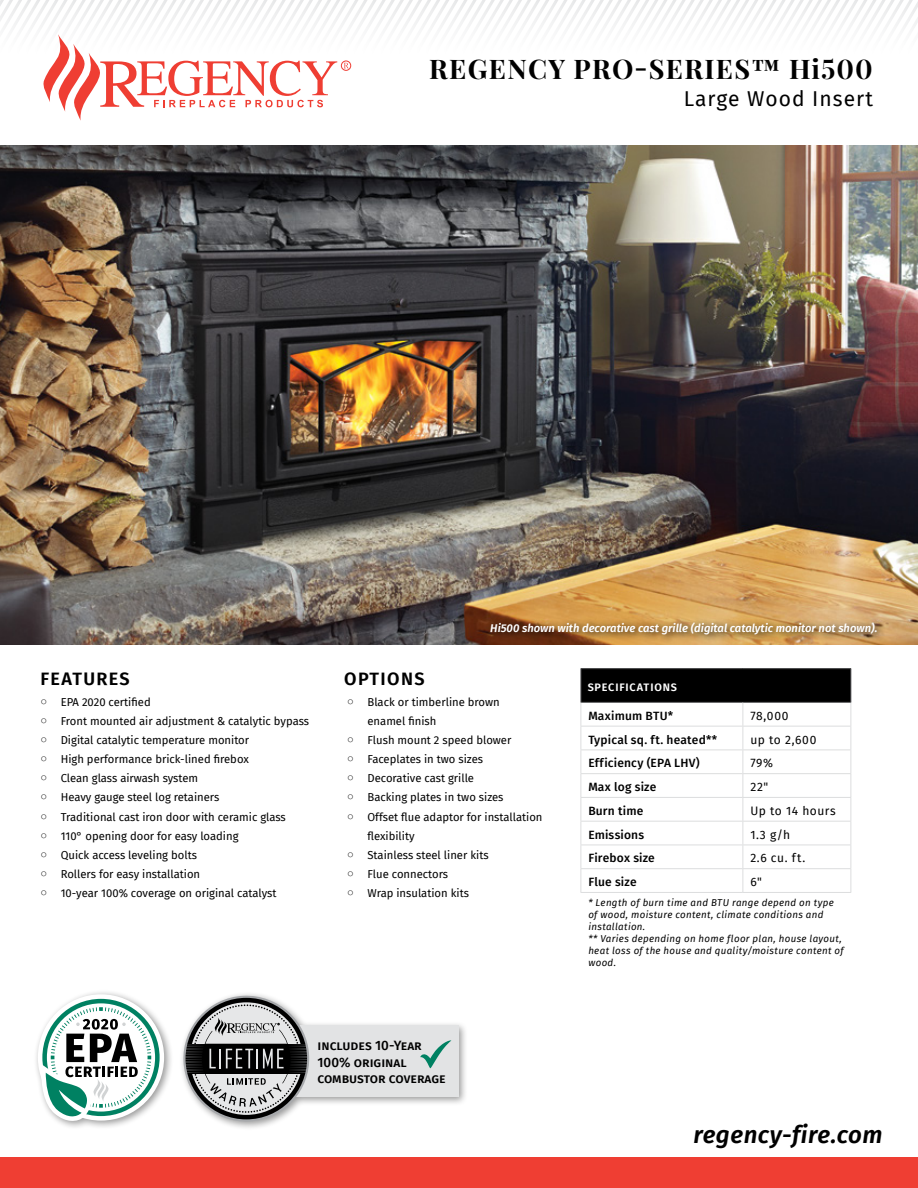
<style>
.page{position:relative;width:918px;height:1188px;background:#fff}
.page>*{position:absolute;margin:0;border:0;box-sizing:border-box;transform-origin:0 0}
.t1{font:700 27px "Playfair Display";letter-spacing:.05em;color:#000}
.t2{font:italic 600 24px "Fira Sans";letter-spacing:.025em;color:#000}
.t3{font:21px "Fira Sans";letter-spacing:.05em;color:#000}
.t4{font:600 18px "Fira Sans";letter-spacing:.075em;color:#000}
.t5{font:500 13.5px/16.5px "Fira Sans";color:#000}
.t6{font:500 12px "Fira Sans";letter-spacing:.015em;color:#000}
.t7{font:12px "Fira Sans";letter-spacing:.045em;color:#000}
.t8{font:11.25px/19.2px "Fira Sans";color:#000}
.t9{font:italic 600 11.25px "Fira Sans";color:#fff}
.t10{font:600 10.8px "Fira Sans";letter-spacing:.075em;color:#fff}
.t11{font:italic 9.75px/12px "Fira Sans";letter-spacing:.03em;color:#000}
.s1{font-family:"Arial Unicode MS"}
</style>
<div class="page">
<img style="left:0;top:145px;width:918px;height:500px">
<div style="left:485px;top:616px;width:401px;height:28px;background:#000;opacity:.9"></div>
<svg style="left:0;top:0;width:918px;height:121px"></svg>
<div style="left:341px;top:61px;width:10px;height:10px;border:1px solid #ef3e33;border-radius:50%"></div>
<div style="left:178px;top:991px;width:290px;height:140px;background:#000;opacity:.4"></div>
<div style="left:274px;top:1026px;width:185px;height:71px;background:#e2e3e4"></div>
<svg style="left:420px;top:1040px;width:31px;height:28px"></svg>
<svg style="left:182px;top:994px;width:129px;height:129px"></svg>
<div style="left:33px;top:989px;width:140px;height:141px;background:#000;opacity:.4"></div>
<svg style="left:38px;top:994px;width:126px;height:127px"></svg>
<div style="left:581px;top:669px;width:270px;height:33px;background:#000"></div>
<hr style="left:580px;top:668px;width:163px;height:1px;background:#58595b">
<hr style="left:580px;top:669px;width:1px;height:33px;background:#58595b">
<hr style="left:743px;top:668px;width:108px;height:1px;background:#58595b">
<hr style="left:850px;top:669px;width:1px;height:33px;background:#58595b">
<hr style="left:580px;top:702px;width:163px;height:1px;background:#58595b">
<hr style="left:743px;top:702px;width:108px;height:1px;background:#58595b">
<hr style="left:580px;top:726px;width:163px;height:1px;background:#dcddde">
<hr style="left:743px;top:726px;width:108px;height:1px;background:#dcddde">
<hr style="left:580px;top:750px;width:163px;height:1px;background:#dcddde">
<hr style="left:743px;top:750px;width:108px;height:1px;background:#dcddde">
<hr style="left:580px;top:773px;width:163px;height:1px;background:#dcddde">
<hr style="left:743px;top:773px;width:108px;height:1px;background:#dcddde">
<hr style="left:580px;top:797px;width:163px;height:1px;background:#dcddde">
<hr style="left:743px;top:797px;width:108px;height:1px;background:#dcddde">
<hr style="left:580px;top:821px;width:163px;height:1px;background:#dcddde">
<hr style="left:743px;top:821px;width:108px;height:1px;background:#dcddde">
<hr style="left:580px;top:845px;width:163px;height:1px;background:#dcddde">
<hr style="left:743px;top:845px;width:108px;height:1px;background:#dcddde">
<hr style="left:580px;top:868px;width:163px;height:1px;background:#dcddde">
<svg style="left:580px;top:703px;width:1px;height:189px"></svg>
<hr style="left:743px;top:868px;width:108px;height:1px;background:#dcddde">
<svg style="left:742px;top:703px;width:1px;height:189px"></svg>
<svg style="left:850px;top:703px;width:1px;height:189px"></svg>
<hr style="left:580px;top:892px;width:163px;height:1px;background:#dcddde">
<hr style="left:743px;top:892px;width:108px;height:1px;background:#dcddde">
<div style="left:0;top:1157px;width:918px;height:31px;background:#ef3e33"></div>
<h1 class="t1" style="left:429px;top:52px;width:445px">REGENCY PRO-SERIES™ Hi500</h1>
<h3 class="t3" style="left:684px;top:83px;width:191px">Large Wood Insert</h3>
<p class="t9" style="left:490px;top:618px;width:389px">Hi500 shown with decorative cast grille (digital catalytic monitor not shown).</p>
<h3 class="t4" style="left:40px;top:664px;width:91px">FEATURES</h3>
<h3 class="t4" style="left:344px;top:664px;width:82px">OPTIONS</h3>
<p class="t8" style="left:41px;top:692px;width:112px"><span class="s1">○</span> EPA 2020 certified</p>
<p class="t8" style="left:41px;top:711px;width:270px"><span class="s1">○</span> Front mounted air adjustment &amp; catalytic bypass</p>
<p class="t8" style="left:41px;top:730px;width:210px"><span class="s1">○</span> Digital catalytic temperature monitor</p>
<p class="t8" style="left:41px;top:749px;width:210px"><span class="s1">○</span> High performance brick-lined firebox</p>
<p class="t8" style="left:41px;top:768px;width:159px"><span class="s1">○</span> Clean glass airwash system</p>
<p class="t8" style="left:41px;top:788px;width:180px"><span class="s1">○</span> Heavy gauge steel log retainers</p>
<p class="t8" style="left:41px;top:807px;width:247px"><span class="s1">○</span> Traditional cast iron door with ceramic glass</p>
<p class="t8" style="left:41px;top:826px;width:200px"><span class="s1">○</span> 110° opening door for easy loading</p>
<p class="t8" style="left:41px;top:845px;width:158px"><span class="s1">○</span> Quick access leveling bolts</p>
<p class="t8" style="left:41px;top:864px;width:161px"><span class="s1">○</span> Rollers for easy installation</p>
<p class="t8" style="left:41px;top:883px;width:237px"><span class="s1">○</span> 10-year 100% coverage on original catalyst</p>
<p class="t8" style="left:368px;top:692px;width:134px;text-indent:-20px"><span class="s1">○</span> Black or timberline brown enamel finish</p>
<p class="t8" style="left:347px;top:730px;width:166px"><span class="s1">○</span> Flush mount 2 speed blower</p>
<p class="t8" style="left:347px;top:749px;width:137px"><span class="s1">○</span> Faceplates in two sizes</p>
<p class="t8" style="left:347px;top:768px;width:128px"><span class="s1">○</span> Decorative cast grille</p>
<p class="t8" style="left:347px;top:788px;width:158px"><span class="s1">○</span> Backing plates in two sizes</p>
<p class="t8" style="left:368px;top:807px;width:177px;text-indent:-20px"><span class="s1">○</span> Offset flue adaptor for installation flexibility</p>
<p class="t8" style="left:347px;top:845px;width:143px"><span class="s1">○</span> Stainless steel liner kits</p>
<p class="t8" style="left:347px;top:864px;width:102px"><span class="s1">○</span> Flue connectors</p>
<p class="t8" style="left:347px;top:883px;width:123px"><span class="s1">○</span> Wrap insulation kits</p>
<p class="t5" style="left:318px;top:1036px;width:130px">includes 10-Year<br>100% original combustor coverage</p>
<p class="t10" style="left:588px;top:678px;width:91px">SPECIFICATIONS</p>
<p class="t6" style="left:588px;top:706px;width:86px">Maximum BTU*</p>
<p class="t7" style="left:750px;top:707px;width:40px">78,000</p>
<p class="t6" style="left:588px;top:730px;width:130px">Typical sq. ft. heated**</p>
<p class="t7" style="left:750px;top:730px;width:67px">up to 2,600</p>
<p class="t6" style="left:588px;top:754px;width:113px">Efficiency (EPA LHV)</p>
<p class="t7" style="left:750px;top:754px;width:24px">79%</p>
<p class="t6" style="left:588px;top:777px;width:70px">Max log size</p>
<p class="t7" style="left:750px;top:778px;width:20px">22"</p>
<p class="t6" style="left:588px;top:801px;width:57px">Burn time</p>
<p class="t7" style="left:750px;top:802px;width:87px">Up to 14 hours</p>
<p class="t6" style="left:588px;top:825px;width:57px">Emissions</p>
<p class="t7" style="left:750px;top:825px;width:41px">1.3 g/h</p>
<p class="t6" style="left:588px;top:849px;width:68px">Firebox size</p>
<p class="t7" style="left:750px;top:849px;width:56px">2.6 cu. ft.</p>
<p class="t6" style="left:588px;top:872px;width:50px">Flue size</p>
<p class="t7" style="left:750px;top:873px;width:13px">6"</p>
<p class="t11" style="left:588px;top:896px;width:257px">* Length of burn time and BTU range depend on type of wood, moisture content, climate conditions and installation.<br>** Varies depending on home floor plan, house layout, heat loss of the house and quality/moisture content of wood.</p>
<h2 class="t2" style="left:694px;top:1115px;width:191px">regency-fire.com</h2>
</div>
